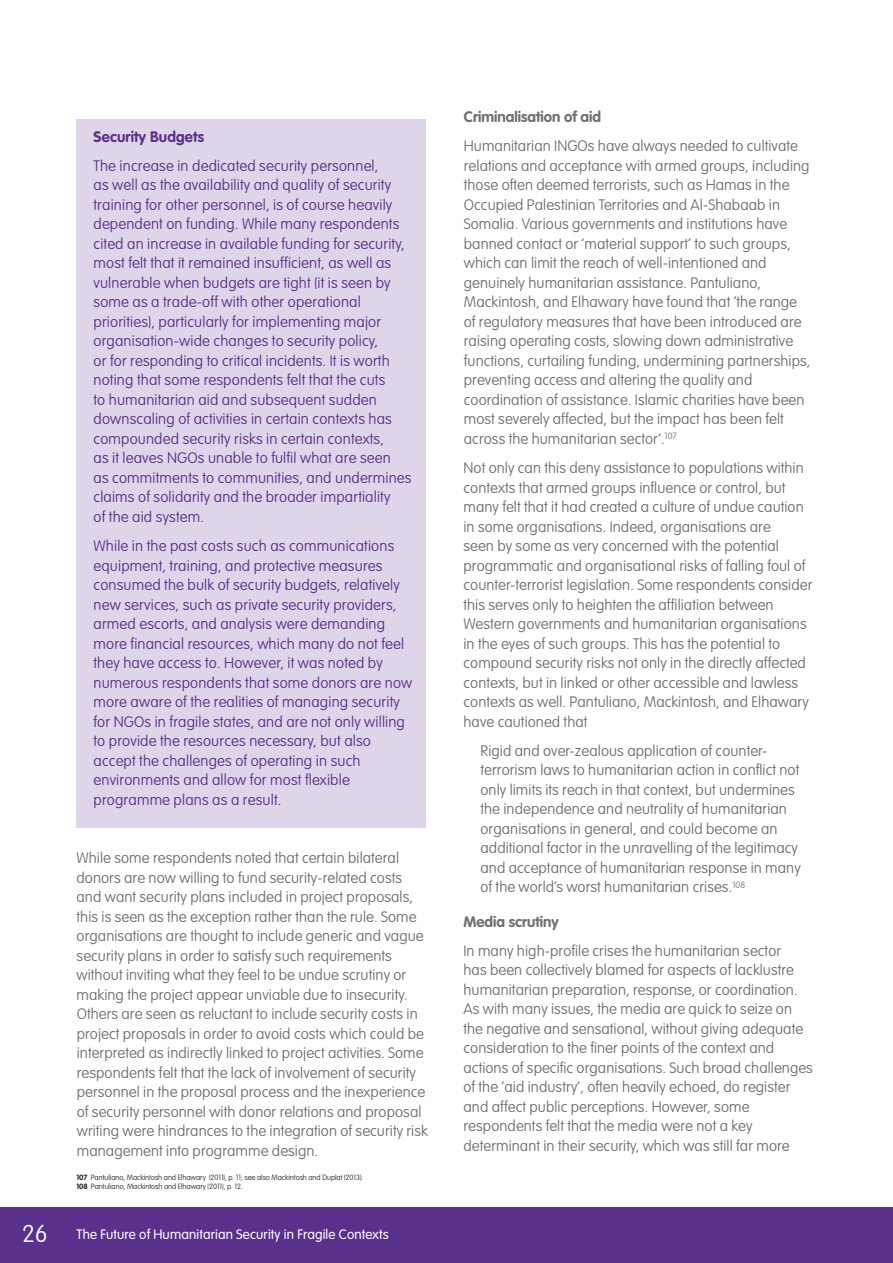
<style>
.page{position:relative;width:893px;height:1263px;background:#fff}
.page>*{position:absolute;margin:0;border:0;box-sizing:border-box;transform-origin:0 0}
.t1{font:100 15px/19.5px "VAG Rounded Std";letter-spacing:.005em;color:#707074}
.t2{font:100 15px/19.5px "VAG Rounded Std";letter-spacing:.01em;color:#5a308d}
.t3{font:700 15px "VAG Rounded Std";color:#707074}
.t4{font:700 15px "VAG Rounded Std";letter-spacing:.01em;color:#5a308d}
.t5{font:300 13.5px "VAG Rounded Std";letter-spacing:.01em;color:#fff}
.t6{font:100 7.5px/9px "VAG Rounded Std";letter-spacing:-.005em;color:#272627}
.s1{font-weight:700}
.s2{font-weight:100;font-size:24px}
</style>
<div class="page">
<div style="left:77px;top:119px;width:349px;height:709px;background:#ded5e8"></div>
<div style="left:0;top:1208px;width:892px;height:55px;background:#5a308d"></div>
<p class="t4" style="left:94px;top:128px;width:112px">Security Budgets</p>
<p class="t2" style="left:94px;top:156px;width:319px">The increase in dedicated security personnel,<br>as well as the availability and quality of security training for other personnel, is of course heavily dependent on funding. While many respondents cited an increase in available funding for security, most felt that it remained insufficient, as well as vulnerable when budgets are tight (it is seen by some as a trade-off with other operational priorities), particularly for implementing major organisation-wide changes to security policy,<br>or for responding to critical incidents. It is worth noting that some respondents felt that the cuts<br>to humanitarian aid and subsequent sudden downscaling of activities in certain contexts has compounded security risks in certain contexts,<br>as it leaves NGOs unable to fulfil what are seen<br>as commitments to communities, and undermines claims of solidarity and the broader impartiality<br>of the aid system.</p>
<p class="t2" style="left:94px;top:537px;width:320px">While in the past costs such as communications equipment, training, and protective measures consumed the bulk of security budgets, relatively new services, such as private security providers, armed escorts, and analysis were demanding more financial resources, which many do not feel they have access to. However, it was noted by numerous respondents that some donors are now more aware of the realities of managing security for NGOs in fragile states, and are not only willing to provide the resources necessary, but also accept the challenges of operating in such environments and allow for most flexible programme plans as a result.</p>
<p class="t1" style="left:77px;top:849px;width:353px">While some respondents noted that certain bilateral donors are now willing to fund security-related costs and want security plans included in project proposals, this is seen as the exception rather than the rule. Some organisations are thought to include generic and vague security plans in order to satisfy such requirements without inviting what they feel to be undue scrutiny or making the project appear unviable due to insecurity.<br>Others are seen as reluctant to include security costs in project proposals in order to avoid costs which could be interpreted as indirectly linked to project activities. Some respondents felt that the lack of involvement of security personnel in the proposal process and the inexperience of security personnel with donor relations and proposal writing were hindrances to the integration of security risk management into programme design.</p>
<p class="t6" style="left:77px;top:1173px;width:288px"><span class="s1">107</span> Pantuliano, Mackintosh and Elhawary (2011), p. 11; see also Mackintosh and Duplat (2013).<br><span class="s1">108</span> Pantuliano, Mackintosh and Elhawary (2011), p. 12.</p>
<p class="t5" style="left:22px;top:1226px;width:368px"><span class="s2">26</span> The Future of Humanitarian Security in Fragile Contexts</p>
<p class="t3" style="left:464px;top:108px;width:139px">Criminalisation of aid</p>
<p class="t1" style="left:464px;top:137px;width:348px">Humanitarian INGOs have always needed to cultivate relations and acceptance with armed groups, including those often deemed terrorists, such as Hamas in the Occupied Palestinian Territories and Al-Shabaab in Somalia. Various governments and institutions have banned contact or ‘material support’ to such groups, which can limit the reach of well-intentioned and genuinely humanitarian assistance. Pantuliano, Mackintosh, and Elhawary have found that ‘the range of regulatory measures that have been introduced are raising operating costs, slowing down administrative functions, curtailing funding, undermining partnerships, preventing access and altering the quality and coordination of assistance. Islamic charities have been most severely affected, but the impact has been felt across the humanitarian sector’.<sup>107</sup></p>
<p class="t1" style="left:463px;top:459px;width:350px">Not only can this deny assistance to populations within contexts that armed groups influence or control, but many felt that it had created a culture of undue caution in some organisations. Indeed, organisations are<br>seen by some as very concerned with the potential programmatic and organisational risks of falling foul of counter-terrorist legislation. Some respondents consider this serves only to heighten the affiliation between Western governments and humanitarian organisations in the eyes of such groups. This has the potential to compound security risks not only in the directly affected contexts, but in linked or other accessible and lawless contexts as well. Pantuliano, Mackintosh, and Elhawary have cautioned that</p>
<p class="t1" style="left:480px;top:741px;width:322px">Rigid and over-zealous application of counter&shy;terrorism laws to humanitarian action in conflict not only limits its reach in that context, but undermines the independence and neutrality of humanitarian organisations in general, and could become an additional factor in the unravelling of the legitimacy and acceptance of humanitarian response in many of the world’s worst humanitarian crises.<sup>108</sup></p>
<p class="t3" style="left:463px;top:912px;width:97px">Media scrutiny</p>
<p class="t1" style="left:463px;top:941px;width:351px">In many high-profile crises the humanitarian sector<br>has been collectively blamed for aspects of lacklustre humanitarian preparation, response, or coordination.<br>As with many issues, the media are quick to seize on the negative and sensational, without giving adequate consideration to the finer points of the context and actions of specific organisations. Such broad challenges of the ‘aid industry’, often heavily echoed, do register and affect public perceptions. However, some respondents felt that the media were not a key determinant in their security, which was still far more</p>
</div>
